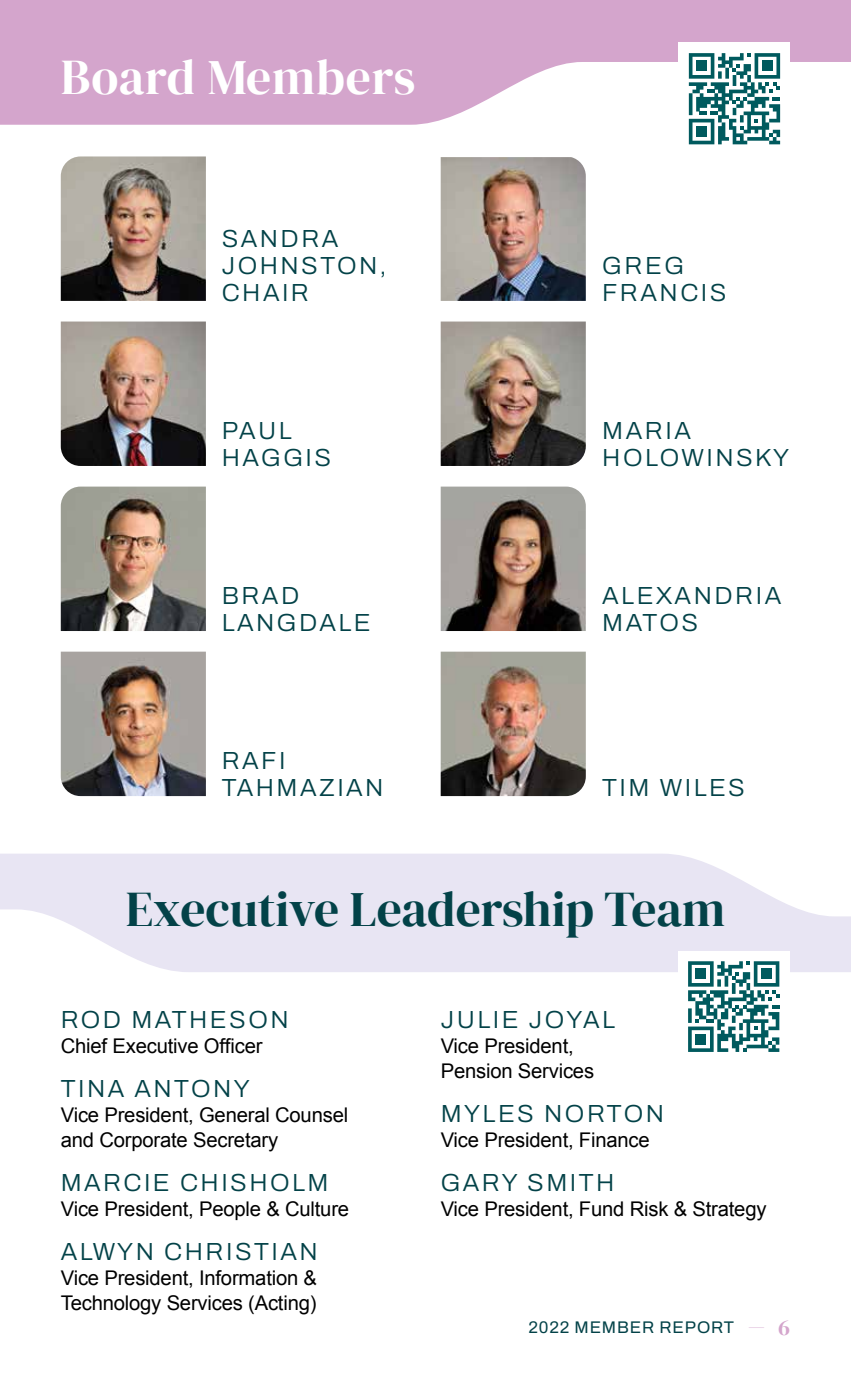
<style>
.page{position:relative;width:851px;height:1377px;background:#fff}
.page>*{position:absolute;margin:0;border:0;box-sizing:border-box;transform-origin:0 0}
.t1{font:49.5px "DM Serif Display";letter-spacing:-.005em;color:#034248}
.t2{font:49.5px "DM Serif Display";letter-spacing:.015em;color:#fff}
.t3{font:300 24.75px/27px "Archivo";letter-spacing:.1em;color:#034248}
.t4{font:20.25px/24.8px "Arial";letter-spacing:-.01em;color:#000}
.t5{font:16.88px "Archivo";letter-spacing:.05em;color:#034248}
.s1{font-family:"DM Serif Display";font-size:20.25px;color:#d4a5cc}
.s2{font-family:"DM Serif Display";font-size:22.5px;color:#d4a5cc}
</style>
<div class="page">
<svg style="left:0;top:0;width:850px;height:125px;fill:#d4a5cc"></svg>
<svg style="left:0;top:854px;width:850px;height:118px;background:#eae8f4"></svg>
<img style="left:440px;top:157px;width:145px;height:144px">
<img style="left:61px;top:156px;width:145px;height:145px">
<img style="left:440px;top:322px;width:145px;height:144px">
<img style="left:61px;top:322px;width:145px;height:144px">
<img style="left:440px;top:487px;width:145px;height:144px">
<img style="left:61px;top:487px;width:145px;height:144px">
<img style="left:440px;top:652px;width:145px;height:144px">
<img style="left:61px;top:652px;width:145px;height:144px">
<div style="left:678px;top:43px;width:112px;height:111px;background:#fff"></div>
<svg style="left:688px;top:53px;width:92px;height:91px"></svg>
<div style="left:696px;top:126px;width:11px;height:11px;background:#005a5e"></div>
<div style="left:678px;top:951px;width:111px;height:111px;background:#fff"></div>
<svg style="left:688px;top:961px;width:91px;height:91px"></svg>
<div style="left:695px;top:1034px;width:11px;height:11px;background:#005a5e"></div>
<h1 class="t2" style="left:61px;top:49px;width:356px">Board Members</h1>
<p class="t3" style="left:222px;top:225px;width:166px">SANDRA<br>JOHNSTON,<br>CHAIR</p>
<p class="t3" style="left:222px;top:417px;width:111px">PAUL<br>HAGGIS</p>
<p class="t3" style="left:222px;top:582px;width:150px">BRAD<br>LANGDALE</p>
<p class="t3" style="left:222px;top:747px;width:163px">RAFI<br>TAHMAZIAN</p>
<p class="t3" style="left:602px;top:252px;width:126px">GREG<br>FRANCIS</p>
<p class="t3" style="left:602px;top:417px;width:188px">MARIA<br>HOLOWINSKY</p>
<p class="t3" style="left:602px;top:582px;width:180px">ALEXANDRIA<br>MATOS</p>
<p class="t3" style="left:602px;top:774px;width:144px">TIM WILES</p>
<h1 class="t1" style="left:126px;top:881px;width:601px">Executive Leadership Team</h1>
<p class="t3" style="left:61px;top:1006px;width:229px">ROD MATHESON</p>
<p class="t4" style="left:61px;top:1034px;width:203px">Chief Executive Officer</p>
<p class="t3" style="left:61px;top:1075px;width:190px">TINA ANTONY</p>
<p class="t4" style="left:61px;top:1103px;width:289px">Vice President, General Counsel and Corporate Secretary</p>
<p class="t3" style="left:61px;top:1169px;width:269px">MARCIE CHISHOLM</p>
<p class="t4" style="left:61px;top:1197px;width:290px">Vice President, People &amp; Culture</p>
<p class="t3" style="left:61px;top:1238px;width:258px">ALWYN CHRISTIAN</p>
<p class="t4" style="left:61px;top:1266px;width:258px">Vice President, Information &amp;<br>Technology Services (Acting)</p>
<p class="t3" style="left:440px;top:1006px;width:176px">JULIE JOYAL</p>
<p class="t4" style="left:440px;top:1034px;width:155px">Vice President,<br>Pension Services</p>
<p class="t3" style="left:440px;top:1100px;width:225px">MYLES NORTON</p>
<p class="t4" style="left:440px;top:1128px;width:211px">Vice President, Finance</p>
<p class="t3" style="left:440px;top:1169px;width:175px">GARY SMITH</p>
<p class="t4" style="left:440px;top:1197px;width:327px">Vice President, Fund Risk &amp; Strategy</p>
<p class="t5" style="left:528px;top:1314px;width:263px">2022 MEMBER REPORT <span class="s1">—</span> <span class="s2">6</span></p>
</div>
